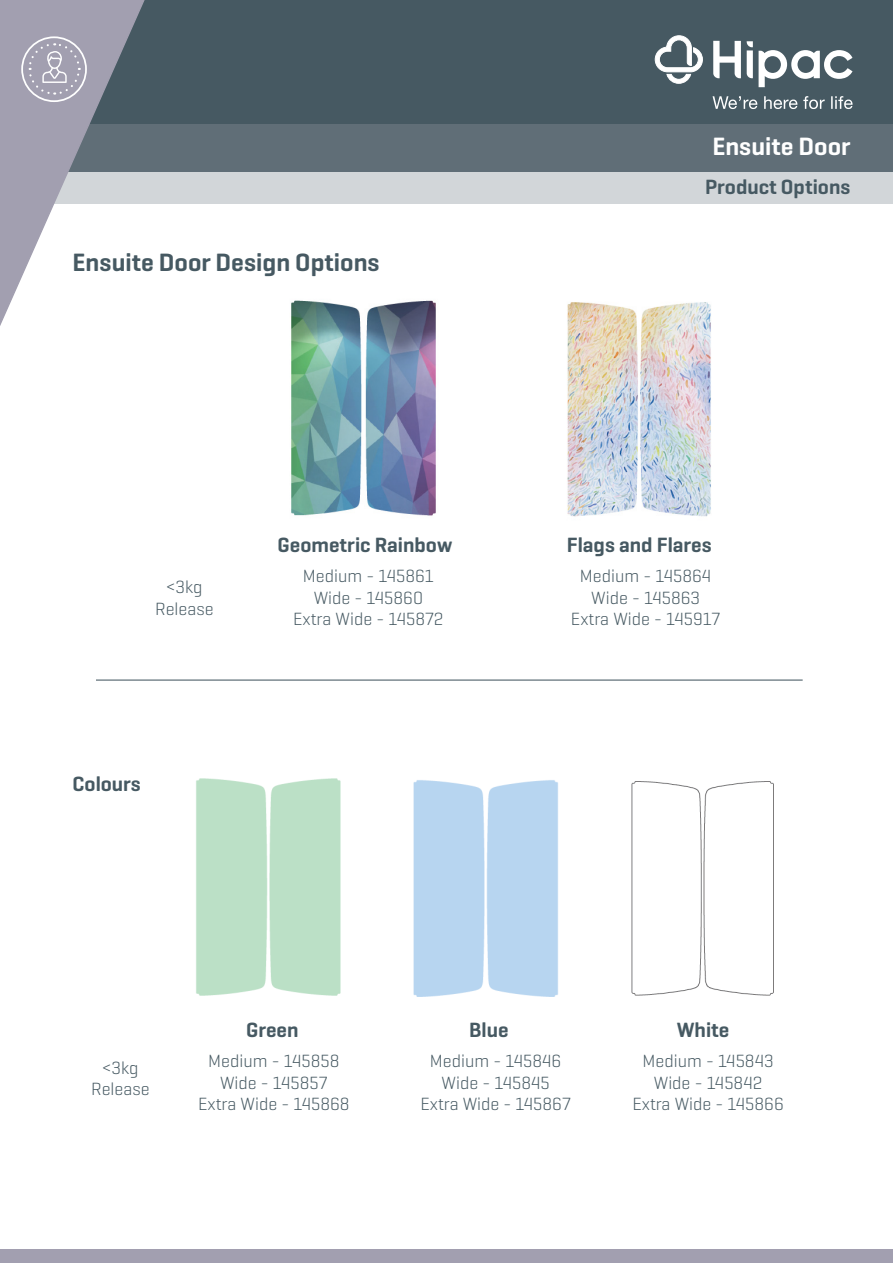
<style>
.page{position:relative;width:893px;height:1263px;background:#fff}
.page>*{position:absolute;margin:0;border:0;box-sizing:border-box;transform-origin:0 0}
.t1{font:600 25.5px "Geogrotesque";color:#465962}
.t2{font:600 25.5px "Geogrotesque";color:#fff}
.t3{font:600 21px "Geogrotesque";color:#465962}
.t4{font:300 18px "Geogrotesque";color:#465962}
</style>
<div class="page">
<div style="left:0;top:108px;width:893px;height:64px;background:#606e77"></div>
<div style="left:0;top:172px;width:893px;height:31px;background:#d2d6d9"></div>
<div style="left:0;top:0;width:893px;height:123px;background:#465962"></div>
<svg style="left:654px;top:35px;width:49px;height:49px"></svg>
<svg style="left:713px;top:96px;width:140px;height:13px"></svg>
<svg style="left:759px;top:50px;width:93px;height:37px"></svg>
<svg style="left:747px;top:41px;width:6px;height:37px"></svg>
<svg style="left:713px;top:41px;width:28px;height:37px"></svg>
<svg style="left:0;top:0;width:168px;height:326px"></svg>
<div style="left:21px;top:36px;width:66px;height:66px;border:2px solid #fff;border-radius:50%"></div>
<svg style="left:27px;top:42px;width:54px;height:54px;background:#aeabba"></svg>
<div style="left:0;top:1249px;width:893px;height:14px;background:#a29fb0"></div>
<img style="left:291px;top:300px;width:145px;height:216px">
<img style="left:567px;top:302px;width:144px;height:215px">
<img style="left:196px;top:778px;width:145px;height:218px">
<img style="left:413px;top:780px;width:145px;height:217px">
<img style="left:631px;top:781px;width:143px;height:215px">
<hr style="left:96px;top:679px;width:707px;height:2px;background:#465962">
<p class="t1" style="left:73px;top:246px;width:309px">Ensuite Door Design Options</p>
<p class="t2" style="left:712px;top:131px;width:140px">Ensuite Door</p>
<p class="t3" style="left:705px;top:174px;width:147px">Product Options</p>
<p class="t4" style="left:167px;top:576px;width:37px">&lt;3kg</p>
<p class="t4" style="left:155px;top:597px;width:60px">Release</p>
<p class="t3" style="left:73px;top:770px;width:70px">Colours</p>
<p class="t3" style="left:277px;top:532px;width:176px">Geometric Rainbow</p>
<p class="t3" style="left:567px;top:532px;width:147px">Flags and Flares</p>
<p class="t4" style="left:303px;top:565px;width:132px">Medium - 145861</p>
<p class="t4" style="left:314px;top:586px;width:111px">Wide - 145860</p>
<p class="t4" style="left:293px;top:608px;width:152px">Extra Wide - 145872</p>
<p class="t4" style="left:580px;top:565px;width:133px">Medium - 145864</p>
<p class="t4" style="left:591px;top:586px;width:110px">Wide - 145863</p>
<p class="t4" style="left:571px;top:608px;width:151px">Extra Wide - 145917</p>
<p class="t4" style="left:103px;top:1056px;width:37px">&lt;3kg</p>
<p class="t4" style="left:91px;top:1078px;width:60px">Release</p>
<p class="t3" style="left:246px;top:1017px;width:54px">Green</p>
<p class="t3" style="left:469px;top:1017px;width:41px">Blue</p>
<p class="t4" style="left:208px;top:1050px;width:133px">Medium - 145858</p>
<p class="t4" style="left:220px;top:1071px;width:109px">Wide - 145857</p>
<p class="t4" style="left:198px;top:1093px;width:153px">Extra Wide - 145868</p>
<p class="t4" style="left:430px;top:1050px;width:133px">Medium - 145846</p>
<p class="t4" style="left:441px;top:1071px;width:110px">Wide - 145845</p>
<p class="t4" style="left:420px;top:1093px;width:152px">Extra Wide - 145867</p>
<p class="t3" style="left:677px;top:1017px;width:54px">White</p>
<p class="t4" style="left:642px;top:1050px;width:133px">Medium - 145843</p>
<p class="t4" style="left:654px;top:1071px;width:110px">Wide - 145842</p>
<p class="t4" style="left:632px;top:1093px;width:153px">Extra Wide - 145866</p>
</div>
